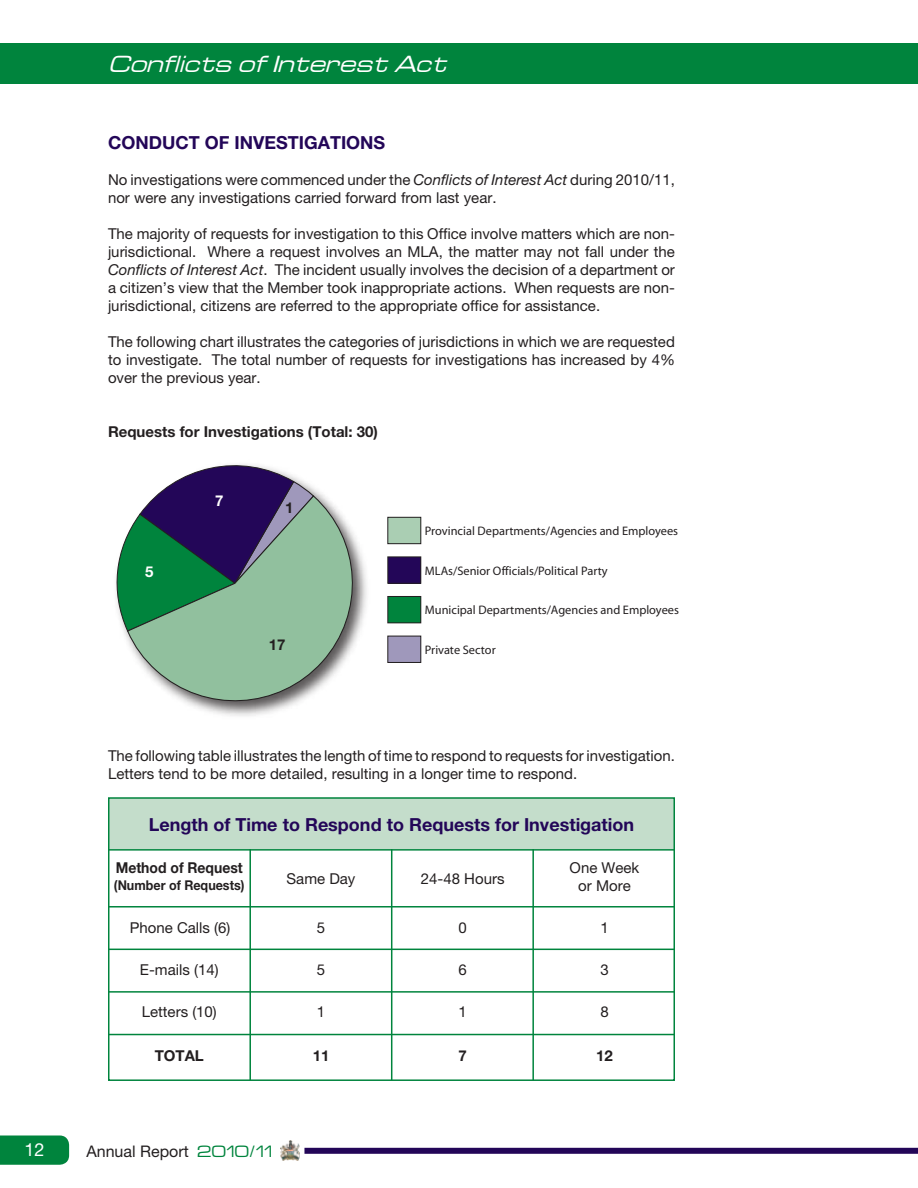
<style>
.page{position:relative;width:918px;height:1188px;background:#fff}
.page>*{position:absolute;margin:0;border:0;box-sizing:border-box;transform-origin:0 0}
.t1{font:italic 21px "Euro Technic Ext";color:#fff}
.t2{font:700 18px "Helvetica Neue";color:#230658}
.t3{font:18px "Helvetica Neue";color:#fff}
.t4{font:16.05px "Helvetica Neue";color:#231f20}
.t5{font:15px/18px "Helvetica Neue";color:#231f20}
.t6{font:700 15px "Helvetica Neue";color:#231f20}
.t7{font:700 15px "Helvetica Neue";color:#231f20;scale:.93 1}
.t8{font:700 15px "Helvetica Neue";color:#fff}
.t9{font:700 13.5px "Helvetica Neue";color:#231f20;scale:.93 1}
.t10{font:12.3px "Myriad";color:#231f20}
.s1{font-style:italic}
.s2{font-family:"Euro Technic Ext";font-size:14.7px;color:#00843d}
</style>
<div class="page">
<div style="left:0;top:1136px;width:69px;height:29px;background:#00843d"></div>
<div style="left:304px;top:1148px;width:614px;height:6px;background:#230658"></div>
<img style="left:280px;top:1140px;width:19px;height:20px">
<div style="left:0;top:43px;width:918px;height:41px;background:#00843d"></div>
<div style="left:388px;top:517px;width:33px;height:27px;background:#aaceb3"></div>
<div style="left:388px;top:517px;width:33px;height:27px;border:1px solid #231f20"></div>
<div style="left:388px;top:557px;width:33px;height:26px;background:#230658"></div>
<div style="left:388px;top:557px;width:33px;height:27px;border:1px solid #231f20"></div>
<div style="left:388px;top:596px;width:33px;height:27px;background:#00843d"></div>
<div style="left:388px;top:596px;width:33px;height:27px;border:1px solid #231f20"></div>
<div style="left:388px;top:636px;width:33px;height:26px;background:#9f98bb"></div>
<div style="left:388px;top:636px;width:33px;height:27px;border:1px solid #231f20"></div>
<svg style="left:116px;top:464px;width:199px;height:168px"></svg>
<svg style="left:126px;top:495px;width:240px;height:219px;background:#80a295"></svg>
<div style="left:108px;top:798px;width:567px;height:51px;background:#c4ddcb"></div>
<div style="left:108px;top:797px;width:567px;height:284px;border:2px solid #00843d"></div>
<hr style="left:249px;top:849px;width:2px;height:231px;background:#00843d">
<hr style="left:391px;top:849px;width:1px;height:231px;background:#00843d">
<hr style="left:532px;top:849px;width:2px;height:231px;background:#00843d">
<hr style="left:108px;top:906px;width:567px;height:2px;background:#00843d">
<hr style="left:108px;top:949px;width:567px;height:1px;background:#00843d">
<hr style="left:108px;top:991px;width:567px;height:2px;background:#00843d">
<hr style="left:108px;top:849px;width:567px;height:2px;background:#00843d">
<hr style="left:108px;top:1034px;width:567px;height:1px;background:#00843d">
<h1 class="t1" style="left:108px;top:51px;width:346px">Conflicts ofInterest Act</h1>
<p class="t2" style="left:108px;top:132px;width:279px">CONDUCT OF INVESTIGATIONS</p>
<p class="t5" style="left:108px;top:171px;width:569px">No investigations were commenced under the <span class="s1">Conflicts of Interest Act</span> during 2010/11, nor were any investigations carried forward from last year.</p>
<p class="t5" style="left:108px;top:225px;width:569px;text-align:justify">The majority of requests for investigation to this Office involve matters which are non&shy;jurisdictional. Where a request involves an MLA, the matter may not fall under the <span class="s1">Conflicts of Interest Act</span>. The incident usually involves the decision of a department or a citizen’s view that the Member took inappropriate actions. When requests are non&shy;jurisdictional, citizens are referred to the appropriate office for assistance.</p>
<p class="t5" style="left:108px;top:333px;width:569px;text-align:justify">The following chart illustrates the categories of jurisdictions in which we are requested to investigate. The total number of requests for investigations has increased by 4% over the previous year.</p>
<p class="t6" style="left:108px;top:422px;width:271px">Requests for Investigations (Total: 30)</p>
<p class="t8" style="left:145px;top:562px;width:10px">5</p>
<p class="t8" style="left:215px;top:491px;width:10px">7</p>
<p class="t6" style="left:285px;top:498px;width:10px">1</p>
<p class="t10" style="left:425px;top:525px;width:255px">Provincial Departments/Agencies and Employees</p>
<p class="t10" style="left:425px;top:565px;width:184px">MLAs/Senior Officials/Political Party</p>
<p class="t10" style="left:425px;top:604px;width:256px">Municipal Departments/Agencies and Employees</p>
<p class="t6" style="left:269px;top:635px;width:18px">17</p>
<p class="t10" style="left:425px;top:644px;width:72px">Private Sector</p>
<p class="t5" style="left:108px;top:747px;width:569px">The following table illustrates the length of time to respond to requests for investigation.<br>Letters tend to be more detailed, resulting in a longer time to respond.</p>
<p class="t2" style="left:149px;top:813px;width:487px">Length of Time to Respond to Requests for Investigation</p>
<p class="t7" style="left:116px;top:859px;width:138px">Method of Request</p>
<p class="t9" style="left:114px;top:876px;width:142px">(Number of Requests)</p>
<p class="t5" style="left:287px;top:870px;width:70px">Same Day</p>
<p class="t5" style="left:421px;top:870px;width:85px">24-48 Hours</p>
<p class="t5" style="left:570px;top:859px;width:71px;text-align:center">One Week or More</p>
<p class="t5" style="left:130px;top:919px;width:102px">Phone Calls (6)</p>
<p class="t5" style="left:317px;top:919px;width:10px">5</p>
<p class="t5" style="left:459px;top:919px;width:10px">0</p>
<p class="t5" style="left:600px;top:919px;width:10px">1</p>
<p class="t5" style="left:140px;top:960px;width:80px">E-mails (14)</p>
<p class="t5" style="left:317px;top:960px;width:10px">5</p>
<p class="t5" style="left:459px;top:960px;width:10px">6</p>
<p class="t5" style="left:600px;top:960px;width:10px">3</p>
<p class="t5" style="left:142px;top:1003px;width:77px">Letters (10)</p>
<p class="t5" style="left:317px;top:1003px;width:10px">1</p>
<p class="t5" style="left:600px;top:1003px;width:10px">8</p>
<p class="t5" style="left:459px;top:1003px;width:10px">1</p>
<p class="t6" style="left:155px;top:1047px;width:51px">TOTAL</p>
<p class="t6" style="left:313px;top:1047px;width:18px">11</p>
<p class="t6" style="left:459px;top:1047px;width:10px">7</p>
<p class="t6" style="left:596px;top:1047px;width:18px">12</p>
<p class="t3" style="left:25px;top:1139px;width:22px">12</p>
<p class="t4" style="left:86px;top:1142px;width:187px">Annual Report <span class="s2">2010/11</span></p>
</div>
